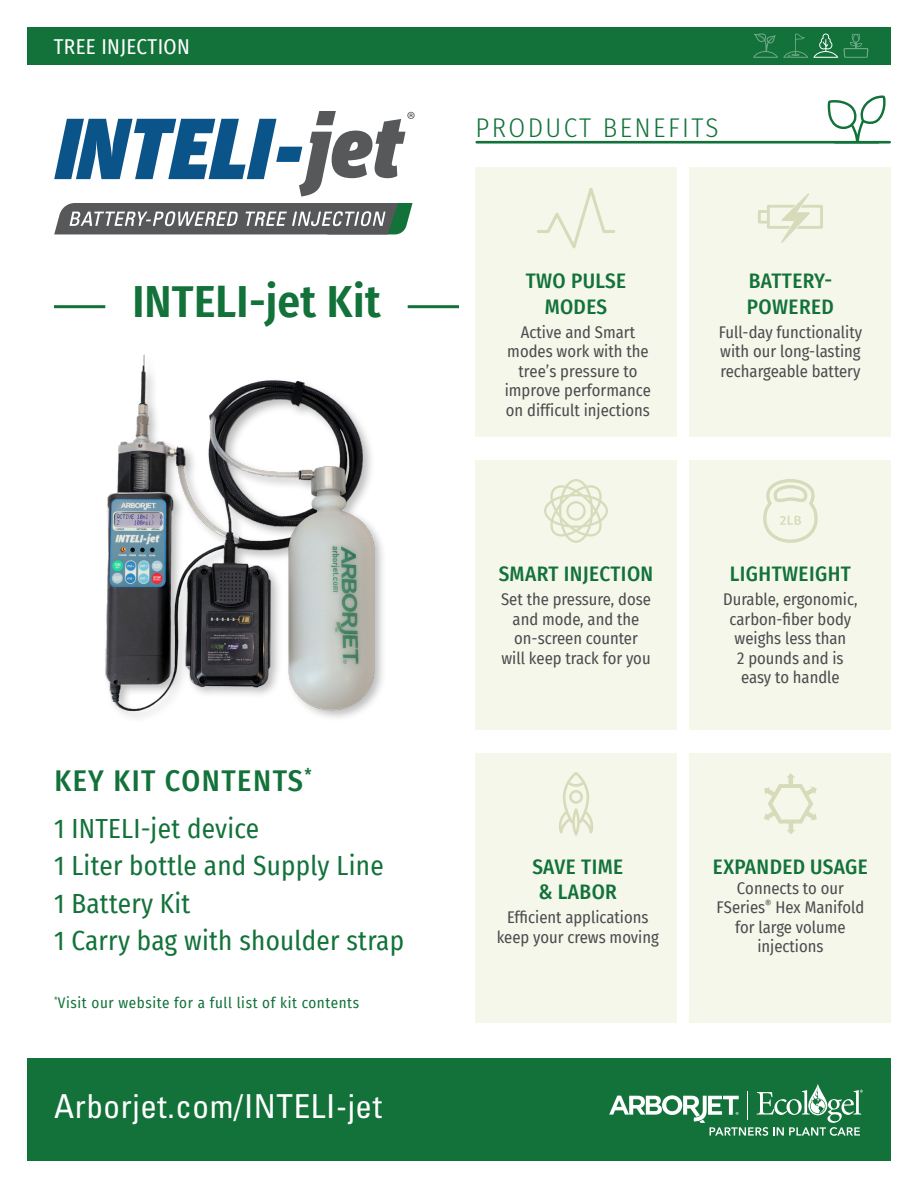
<style>
.page{position:relative;width:918px;height:1188px;background:#fff}
.page>*{position:absolute;margin:0;border:0;box-sizing:border-box;transform-origin:0 0}
.Heading_1_-_CENTERED{font:600 45px "Fira Sans Condensed";letter-spacing:.005em;color:#12723a}
.t1{font:condensed 33px "Univers LT Std";letter-spacing:.02em;color:#fff}
.P-H1{font:500 30px "Fira Sans Condensed";letter-spacing:.05em;color:#12723a}
.List_-_no_bullets{font:27px "Fira Sans Condensed";letter-spacing:.01em;color:#12723a}
.H2_-_caps{font:300 27px "Fira Sans Condensed";letter-spacing:.09em;color:#12723a}
.Callout_H1_-_CENTER{font:500 21px/25.2px "Fira Sans Condensed";letter-spacing:.02em;color:#12723a}
.Prod__desc__-_CENTER{font:500 21px/25.2px "Fira Sans Condensed";letter-spacing:.02em;color:#12723a;text-align:center}
.t2{font:21px "Fira Sans Condensed";letter-spacing:.02em;color:#fff}
.Prod__desc__-_CENTER-2{font:16.5px/19.5px "Fira Sans Condensed";color:#4b4c4d;text-align:center}
.P-H1-2{font:15px "Fira Sans Condensed";letter-spacing:.04em;color:#12723a}
</style>
<div class="page">
<div style="left:690px;top:460px;width:201px;height:270px;background:#f5f7eb"></div>
<svg style="left:763px;top:479px;width:55px;height:64px"></svg>
<div style="left:475px;top:460px;width:202px;height:270px;background:#f5f7eb"></div>
<svg style="left:544px;top:479px;width:64px;height:64px"></svg>
<div style="left:690px;top:167px;width:201px;height:270px;background:#f5f7eb"></div>
<svg style="left:758px;top:193px;width:65px;height:50px"></svg>
<div style="left:475px;top:167px;width:202px;height:270px;background:#f5f7eb"></div>
<svg style="left:537px;top:187px;width:78px;height:62px"></svg>
<div style="left:475px;top:753px;width:202px;height:270px;background:#f5f7eb"></div>
<svg style="left:559px;top:772px;width:34px;height:64px"></svg>
<div style="left:690px;top:753px;width:201px;height:270px;background:#f5f7eb"></div>
<svg style="left:764px;top:773px;width:53px;height:61px"></svg>
<img style="left:105px;top:354px;width:278px;height:364px">
<hr style="left:408px;top:305px;width:51px;height:3px;background:#12723a">
<hr style="left:54px;top:305px;width:51px;height:3px;background:#12723a">
<svg style="left:54px;top:111px;width:361px;height:86px"></svg>
<svg style="left:54px;top:203px;width:359px;height:31px;background:#717675"></svg>
<svg style="left:828px;top:95px;width:58px;height:46px"></svg>
<hr style="left:477px;top:141px;width:413px;height:3px;background:#12723a">
<div style="left:27px;top:1058px;width:864px;height:103px;background:#12723a"></div>
<svg style="left:609px;top:1084px;width:254px;height:52px"></svg>
<div style="left:27px;top:27px;width:864px;height:37px;background:#12723a"></div>
<svg style="left:753px;top:33px;width:115px;height:25px"></svg>
<p class="t2" style="left:54px;top:31px;width:138px">TREE INJECTION</p>
<p class="Heading_1_-_CENTERED" style="left:132px;top:265px;width:250px">INTELI-jet Kit</p>
<p class="P-H1" style="left:54px;top:757px;width:259px">KEY KIT CONTENTS<sup>*</sup></p>
<p class="List_-_no_bullets" style="left:54px;top:808px;width:207px">1 INTELI-jet device</p>
<p class="List_-_no_bullets" style="left:54px;top:846px;width:331px">1 Liter bottle and Supply Line</p>
<p class="List_-_no_bullets" style="left:54px;top:883px;width:138px">1 Battery Kit</p>
<p class="List_-_no_bullets" style="left:54px;top:921px;width:352px">1 Carry bag with shoulder strap</p>
<p class="P-H1-2" style="left:54px;top:991px;width:307px"><sup>*</sup>Visit our website for a full list of kit contents</p>
<h2 class="t1" style="left:54px;top:1086px;width:329px">Arborjet.com/INTELI-jet</h2>
<p class="H2_-_caps" style="left:476px;top:108px;width:245px">PRODUCT BENEFITS</p>
<p class="Prod__desc__-_CENTER" style="left:526px;top:267px;width:102px">TWO PULSE<br>MODES</p>
<p class="Prod__desc__-_CENTER-2" style="left:505px;top:322px;width:148px">Active and Smart modes work with the tree’s pressure to improve performance on difficult injections</p>
<p class="Callout_H1_-_CENTER" style="left:499px;top:560px;width:156px">SMART INJECTION</p>
<p class="Prod__desc__-_CENTER-2" style="left:501px;top:589px;width:151px">Set the pressure, dose and mode, and the on-screen counter will keep track for you</p>
<p class="Callout_H1_-_CENTER" style="left:747px;top:267px;width:88px">BATTERY-<br>POWERED</p>
<p class="Prod__desc__-_CENTER-2" style="left:719px;top:322px;width:145px;text-align:justify">Full-day functionality with our long-lasting rechargeable battery</p>
<p class="Callout_H1_-_CENTER" style="left:730px;top:560px;width:123px">LIGHTWEIGHT</p>
<p class="Prod__desc__-_CENTER-2" style="left:723px;top:589px;width:136px">Durable, ergonomic, carbon-fiber body weighs less than<br>2 pounds and is easy to handle</p>
<p class="Callout_H1_-_CENTER" style="left:532px;top:853px;width:92px">SAVE TIME</p>
<p class="Callout_H1_-_CENTER" style="left:539px;top:878px;width:80px">&amp; LABOR</p>
<p class="Prod__desc__-_CENTER-2" style="left:497px;top:907px;width:164px">Efficient applications keep your crews moving</p>
<p class="Prod__desc__-_CENTER" style="left:713px;top:853px;width:157px">EXPANDED USAGE</p>
<p class="Prod__desc__-_CENTER-2" style="left:717px;top:878px;width:149px">Connects to our<br>FSeries<sup>®</sup> Hex Manifold for large volume injections</p>
</div>
